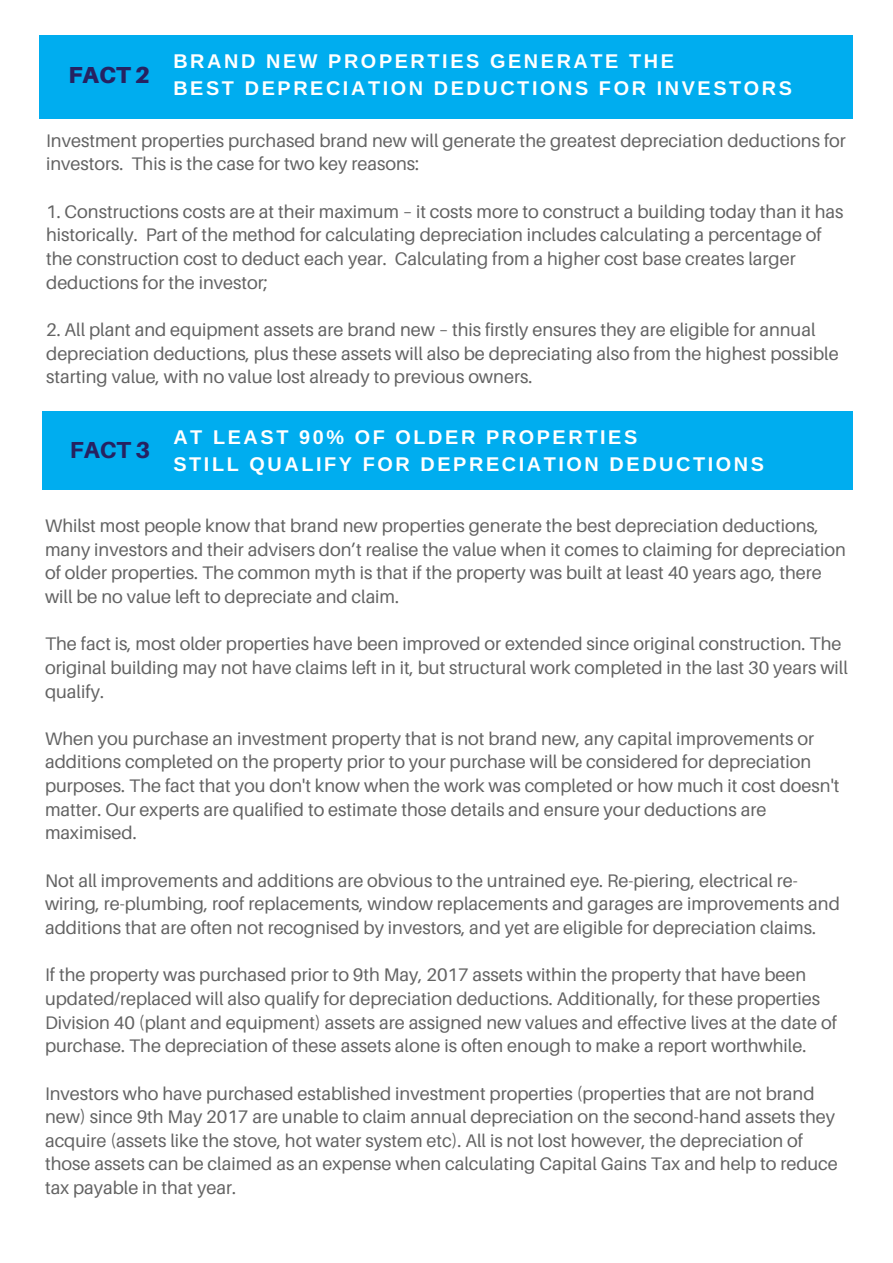
<style>
.page{position:relative;width:893px;height:1263px;background:#fff}
.page>*{position:absolute;margin:0;border:0;box-sizing:border-box;transform-origin:0 0}
.t1{font:900 23.25px "Aileron";color:#262261}
.t2{font:800 23.25px "Aileron";color:#262261}
.t3{font:700 19.8px/27px "Arimo";letter-spacing:.13em;color:#fff}
.t4{font:18.15px/23.7px "Aileron";color:#636363}
</style>
<div class="page">
<div style="left:39px;top:35px;width:813px;height:83px;background:#00adef"></div>
<div style="left:42px;top:411px;width:810px;height:79px;background:#00adef"></div>
<p class="t1" style="left:68px;top:61px;width:83px">FACT 2</p>
<p class="t3" style="left:173px;top:47px;width:620px">BRAND NEW PROPERTIES GENERATE THE<br>BEST DEPRECIATION DEDUCTIONS FOR INVESTORS</p>
<p class="t4" style="left:46px;top:128px;width:801px">Investment properties purchased brand new will generate the greatest depreciation deductions for investors. This is the case for two key reasons:</p>
<p class="t4" style="left:46px;top:199px;width:799px">1. Constructions costs are at their maximum – it costs more to construct a building today than it has historically. Part of the method for calculating depreciation includes calculating a percentage of the construction cost to deduct each year. Calculating from a higher cost base creates larger deductions for the investor;</p>
<p class="t4" style="left:46px;top:317px;width:794px">2. All plant and equipment assets are brand new – this firstly ensures they are eligible for annual depreciation deductions, plus these assets will also be depreciating also from the highest possible starting value, with no value lost already to previous owners.</p>
<p class="t2" style="left:70px;top:436px;width:82px">FACT 3</p>
<p class="t3" style="left:173px;top:423px;width:592px">AT LEAST 90% OF OLDER PROPERTIES<br>STILL QUALIFY FOR DEPRECIATION DEDUCTIONS</p>
<p class="t4" style="left:45px;top:513px;width:802px">Whilst most people know that brand new properties generate the best depreciation deductions, many investors and their advisers don’t realise the value when it comes to claiming for depreciation of older properties. The common myth is that if the property was built at least 40 years ago, there will be no value left to depreciate and claim.</p>
<p class="t4" style="left:45px;top:632px;width:804px">The fact is, most older properties have been improved or extended since original construction. The original building may not have claims left in it, but structural work completed in the last 30 years will qualify.</p>
<p class="t4" style="left:45px;top:726px;width:796px">When you purchase an investment property that is not brand new, any capital improvements or additions completed on the property prior to your purchase will be considered for depreciation purposes. The fact that you don't know when the work was completed or how much it cost doesn't matter. Our experts are qualified to estimate those details and ensure your deductions are maximised.</p>
<p class="t4" style="left:45px;top:868px;width:796px">Not all improvements and additions are obvious to the untrained eye. Re-piering, electrical re&shy;wiring, re-plumbing, roof replacements, window replacements and garages are improvements and additions that are often not recognised by investors, and yet are eligible for depreciation claims.</p>
<p class="t4" style="left:45px;top:963px;width:793px">If the property was purchased prior to 9th May, 2017 assets within the property that have been updated/replaced will also qualify for depreciation deductions. Additionally, for these properties Division 40 (plant and equipment) assets are assigned new values and effective lives at the date of purchase. The depreciation of these assets alone is often enough to make a report worthwhile.</p>
<p class="t4" style="left:45px;top:1081px;width:794px">Investors who have purchased established investment properties (properties that are not brand new) since 9th May 2017 are unable to claim annual depreciation on the second-hand assets they acquire (assets like the stove, hot water system etc). All is not lost however, the depreciation of those assets can be claimed as an expense when calculating Capital Gains Tax and help to reduce tax payable in that year.</p>
</div>
